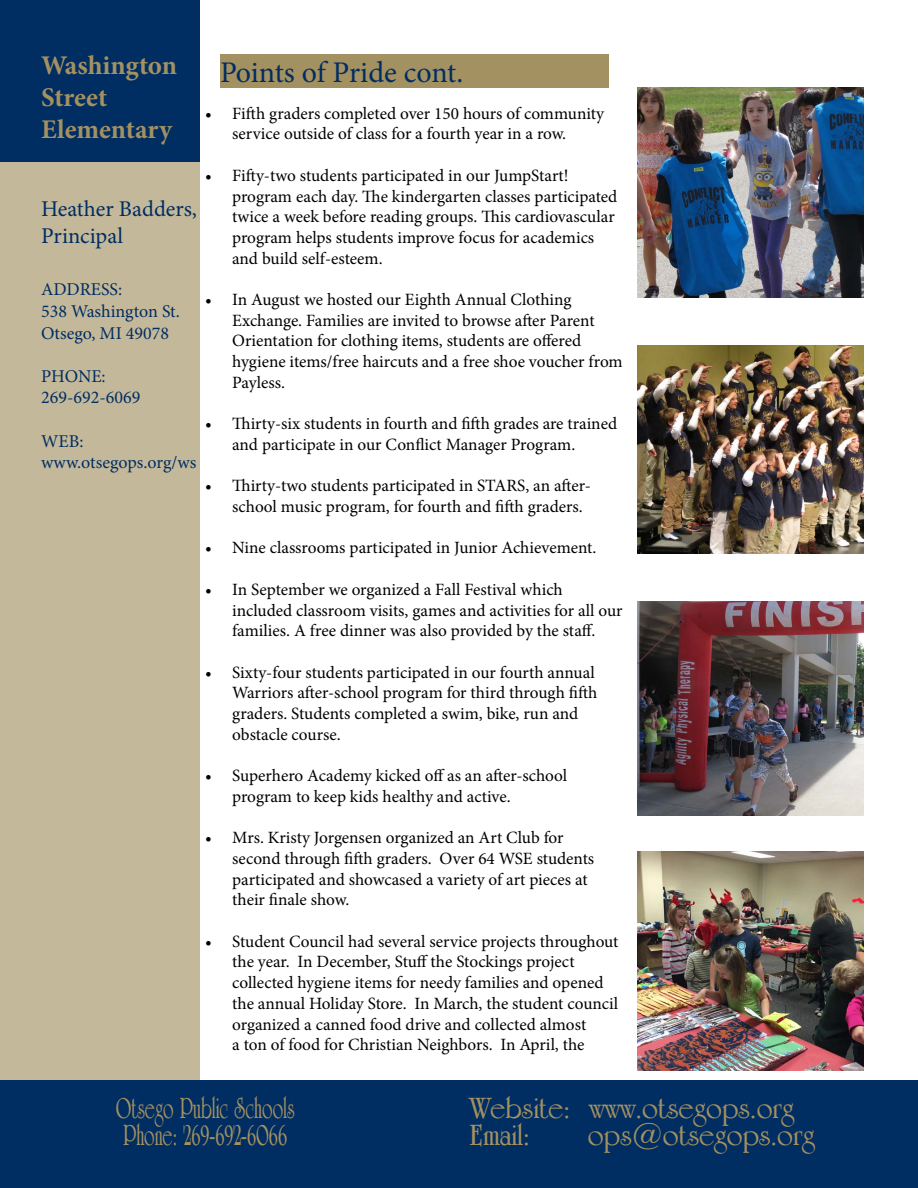
<style>
.page{position:relative;width:918px;height:1188px;background:#fff}
.page>*{position:absolute;margin:0;border:0;box-sizing:border-box;transform-origin:0 0}
.t1{font:700 31.5px/27px "University Roman BT";color:#a39161}
.t2{font:700 31.5px/27px "University Roman BT";color:#a39161;scale:.66 1}
.t3{font:30px "Minion Pro";letter-spacing:-.01em;color:#002d62}
.t4{font:700 27px/32.4px "Minion Pro";letter-spacing:-.005em;color:#a39161}
.t5{font:22.5px/27px "Minion Pro";color:#002d62}
.t6{font:18px/21.6px "Minion Pro";color:#002d62}
.t7{font:17.25px/20.7px "Minion Pro";color:#000}
</style>
<div class="page">
<div style="left:0;top:1080px;width:918px;height:108px;background:#002d62"></div>
<div style="left:0;top:162px;width:200px;height:918px;background:#c4b89a"></div>
<div style="left:0;top:0;width:200px;height:162px;background:#002d62"></div>
<img style="left:637px;top:851px;width:227px;height:219px">
<img style="left:637px;top:601px;width:227px;height:214px">
<img style="left:637px;top:346px;width:227px;height:207px">
<img style="left:637px;top:88px;width:227px;height:209px">
<div style="left:220px;top:54px;width:389px;height:34px;background:#a39161"></div>
<h3 class="t4" style="left:41px;top:48px;width:137px">Washington</h3>
<h2 class="t3" style="left:220px;top:52px;width:245px">Points of Pride cont.</h2>
<h3 class="t4" style="left:41px;top:81px;width:132px">Street<br>Elementary</h3>
<p class="t7" style="left:232px;top:103px;width:373px;text-indent:-27px">• Fifth graders completed over 150 hours of community service outside of class for a fourth year in a row.</p>
<p class="t7" style="left:232px;top:165px;width:387px;text-indent:-27px">• Fifty-two students participated in our JumpStart! program each day. The kindergarten classes participated twice a week before reading groups. This cardiovascular program helps students improve focus for academics and build self-esteem.</p>
<p class="t7" style="left:232px;top:289px;width:392px;text-indent:-27px">• In August we hosted our Eighth Annual Clothing Exchange. Families are invited to browse after Parent Orientation for clothing items, students are offered hygiene items/free haircuts and a free shoe voucher from Payless.</p>
<p class="t7" style="left:232px;top:413px;width:387px;text-indent:-27px">• Thirty-six students in fourth and fifth grades are trained and participate in our Conflict Manager Program.</p>
<p class="t7" style="left:232px;top:476px;width:360px;text-indent:-27px">• Thirty-two students participated in STARS, an after&shy;school music program, for fourth and fifth graders.</p>
<p class="t7" style="left:205px;top:538px;width:393px">• Nine classrooms participated in Junior Achievement.</p>
<p class="t7" style="left:232px;top:579px;width:392px;text-indent:-27px">• In September we organized a Fall Festival which included classroom visits, games and activities for all our families. A free dinner was also provided by the staff.</p>
<p class="t7" style="left:232px;top:662px;width:367px;text-indent:-27px">• Sixty-four students participated in our fourth annual Warriors after-school program for third through fifth graders. Students completed a swim, bike, run and obstacle course.</p>
<p class="t7" style="left:232px;top:765px;width:337px;text-indent:-27px">• Superhero Academy kicked off as an after-school program to keep kids healthy and active.</p>
<p class="t7" style="left:232px;top:827px;width:364px;text-indent:-27px">• Mrs. Kristy Jorgensen organized an Art Club for second through fifth graders. Over 64 WSE students participated and showcased a variety of art pieces at their finale show.</p>
<p class="t7" style="left:232px;top:931px;width:388px;text-indent:-27px">• Student Council had several service projects throughout the year. In December, Stuff the Stockings project collected hygiene items for needy families and opened the annual Holiday Store. In March, the student council organized a canned food drive and collected almost<br>a ton of food for Christian Neighbors. In April, the</p>
<h3 class="t5" style="left:41px;top:196px;width:157px">Heather Badders,<br>Principal</h3>
<p class="t6" style="left:41px;top:279px;width:140px">ADDRESS:<br>538 Washington St.<br>Otsego, MI 49078</p>
<p class="t6" style="left:41px;top:365px;width:101px">PHONE:<br>269-692-6069</p>
<p class="t6" style="left:41px;top:430px;width:157px">WEB: www.otsegops.org/ws</p>
<h1 class="t2" style="left:116px;top:1095px;width:272px">Otsego Public Schools<br>Phone: 269-692-6066</h1>
<h1 class="t1" style="left:470px;top:1095px;width:326px">Website: www.otsegops.org<br>Email:</h1>
<h1 class="t1" style="left:588px;top:1122px;width:228px">ops@otsegops.org</h1>
</div>
